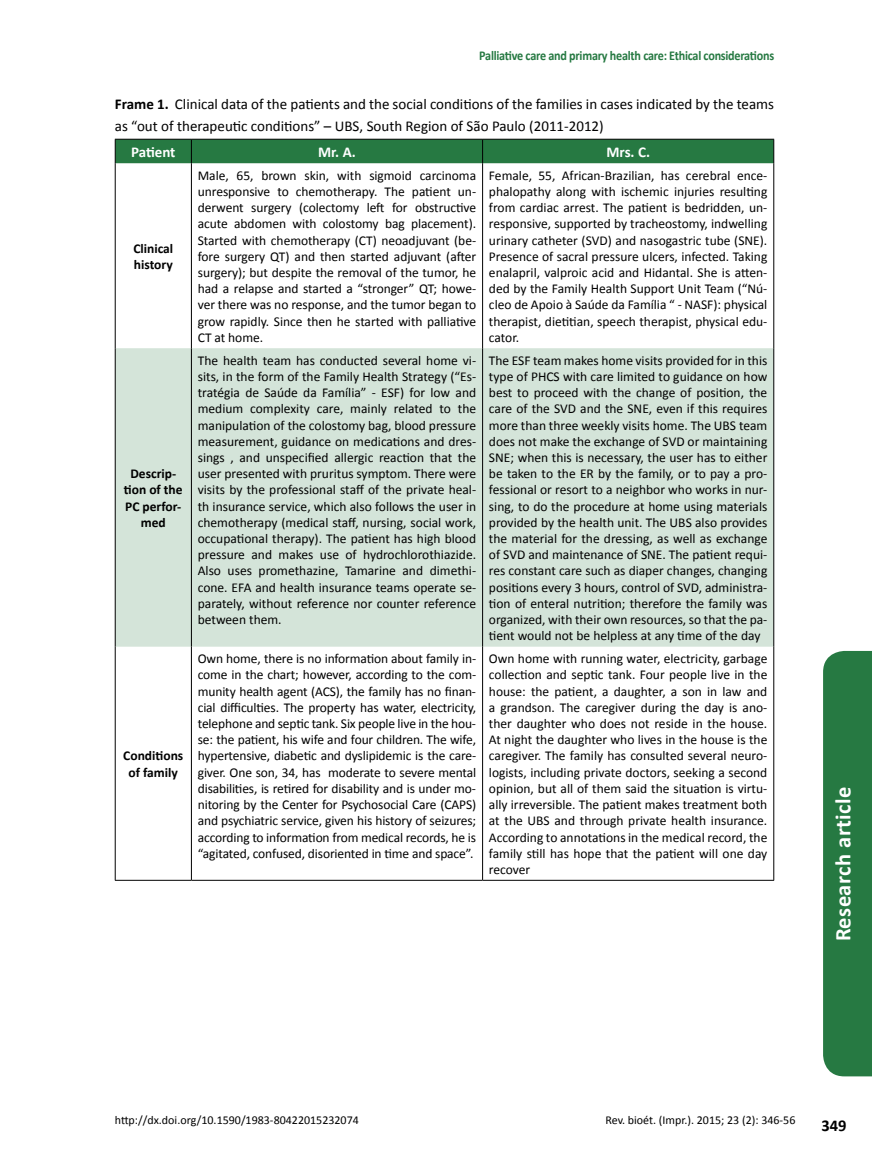
<style>
.page{position:relative;width:872px;height:1170px;background:#fff}
.page>*{position:absolute;margin:0;border:0;box-sizing:border-box;transform-origin:0 0}
.t1{font:700 22.5px "Calibri";letter-spacing:.02em;color:#fff}
.t2{font:700 16.5px "Calibri";color:#000}
.t3{font:15px/22px "Calibri";color:#000}
.t4{font:700 15px "Calibri";letter-spacing:-.01em;color:#fff}
.t5{font:13.5px/16.2px "Calibri";letter-spacing:-.005em;color:#000;text-align:justify}
.t6{font:700 13.5px/16.2px "Calibri";color:#000;text-align:center}
.t7{font:700 13.5px "Calibri";letter-spacing:-.02em;color:#267942;scale:.9 1}
.t8{font:12px "Calibri";color:#000}
.s1{font-weight:700}
</style>
<div class="page">
<div style="left:116px;top:348px;width:657px;height:298px;background:#d4e4d9"></div>
<div style="left:115px;top:139px;width:659px;height:24px;background:#267942"></div>
<hr style="left:115px;top:163px;width:1px;height:185px;background:#000">
<hr style="left:191px;top:163px;width:1px;height:185px;background:#000">
<hr style="left:482px;top:163px;width:1px;height:185px;background:#000">
<hr style="left:773px;top:163px;width:1px;height:185px;background:#000">
<hr style="left:115px;top:348px;width:1px;height:298px;background:#000">
<hr style="left:191px;top:348px;width:1px;height:298px;background:#000">
<hr style="left:482px;top:348px;width:1px;height:298px;background:#000">
<hr style="left:773px;top:348px;width:1px;height:298px;background:#000">
<hr style="left:115px;top:646px;width:1px;height:233px;background:#000">
<hr style="left:191px;top:646px;width:1px;height:233px;background:#000">
<hr style="left:482px;top:646px;width:1px;height:233px;background:#000">
<hr style="left:773px;top:646px;width:1px;height:233px;background:#000">
<hr style="left:115px;top:879px;width:76px;height:1px;background:#000">
<hr style="left:191px;top:879px;width:291px;height:1px;background:#000">
<hr style="left:482px;top:879px;width:292px;height:1px;background:#000">
<div style="left:823px;top:651px;width:49px;height:425px;background:#267942"></div>
<p class="t7" style="left:479px;top:47px;width:329px">Palliative care and primary health care: Ethical considerations</p>
<p class="t3" style="left:115px;top:93px;width:661px"><span class="s1">Frame 1.</span> Clinical data of the patients and the social conditions of the families in cases indicated by the teams as “out of therapeutic conditions” – UBS, South Region of São Paulo (2011-2012)</p>
<p class="t4" style="left:131px;top:142px;width:46px">Patient</p>
<p class="t4" style="left:318px;top:142px;width:39px">Mr. A.</p>
<p class="t4" style="left:606px;top:142px;width:45px">Mrs. C.</p>
<p class="t6" style="left:133px;top:240px;width:41px;text-align:left">Clinical history</p>
<p class="t6" style="left:124px;top:465px;width:60px">Descrip&shy;tion of the<br>PC perfor&shy;med</p>
<p class="t6" style="left:123px;top:747px;width:62px">Conditions of family</p>
<p class="t5" style="left:198px;top:167px;width:280px">Male, 65, brown skin, with sigmoid carcinoma unresponsive to chemotherapy. The patient un&shy;derwent surgery (colectomy left for obstructive acute abdomen with colostomy bag placement).<br>Started with chemotherapy (CT) neoadjuvant (be&shy;fore surgery QT) and then started adjuvant (after surgery); but despite the removal of the tumor, he had a relapse and started a “stronger” QT; howe&shy;ver there was no response, and the tumor began to grow rapidly. Since then he started with palliative CT at home.</p>
<p class="t5" style="left:489px;top:167px;width:280px">Female, 55, African-Brazilian, has cerebral ence&shy;phalopathy along with ischemic injuries resulting from cardiac arrest. The patient is bedridden, un&shy;responsive, supported by tracheostomy, indwelling urinary catheter (SVD) and nasogastric tube (SNE).<br>Presence of sacral pressure ulcers, infected. Taking enalapril, valproic acid and Hidantal. She is atten&shy;ded by the Family Health Support Unit Team (“Nú&shy;cleo de Apoio à Saúde da Família “ - NASF): physical therapist, dietitian, speech therapist, physical edu&shy;cator.</p>
<p class="t5" style="left:198px;top:352px;width:280px">The health team has conducted several home vi&shy;sits, in the form of the Family Health Strategy (“Es&shy;tratégia de Saúde da Família” - ESF) for low and medium complexity care, mainly related to the manipulation of the colostomy bag, blood pressure measurement, guidance on medications and dres&shy;sings , and unspecified allergic reaction that the user presented with pruritus symptom. There were visits by the professional staff of the private heal&shy;th insurance service, which also follows the user in chemotherapy (medical staff, nursing, social work, occupational therapy). The patient has high blood pressure and makes use of hydrochlorothiazide.<br>Also uses promethazine, Tamarine and dimethi&shy;cone. EFA and health insurance teams operate se&shy;parately, without reference nor counter reference between them.</p>
<p class="t5" style="left:489px;top:352px;width:280px">The ESF team makes home visits provided for in this type of PHCS with care limited to guidance on how best to proceed with the change of position, the care of the SVD and the SNE, even if this requires more than three weekly visits home. The UBS team does not make the exchange of SVD or maintaining SNE; when this is necessary, the user has to either be taken to the ER by the family, or to pay a pro&shy;fessional or resort to a neighbor who works in nur&shy;sing, to do the procedure at home using materials provided by the health unit. The UBS also provides the material for the dressing, as well as exchange of SVD and maintenance of SNE. The patient requi&shy;res constant care such as diaper changes, changing positions every 3 hours, control of SVD, administra&shy;tion of enteral nutrition; therefore the family was organized, with their own resources, so that the pa&shy;tient would not be helpless at any time of the day</p>
<p class="t5" style="left:198px;top:650px;width:280px">Own home, there is no information about family in&shy;come in the chart; however, according to the com&shy;munity health agent (ACS), the family has no finan&shy;cial difficulties. The property has water, electricity, telephone and septic tank. Six people live in the hou&shy;se: the patient, his wife and four children. The wife, hypertensive, diabetic and dyslipidemic is the care&shy;giver. One son, 34, has moderate to severe mental disabilities, is retired for disability and is under mo&shy;nitoring by the Center for Psychosocial Care (CAPS) and psychiatric service, given his history of seizures; according to information from medical records, he is “agitated, confused, disoriented in time and space”.</p>
<p class="t5" style="left:489px;top:650px;width:280px">Own home with running water, electricity, garbage collection and septic tank. Four people live in the house: the patient, a daughter, a son in law and a grandson. The caregiver during the day is ano&shy;ther daughter who does not reside in the house.<br>At night the daughter who lives in the house is the caregiver. The family has consulted several neuro&shy;logists, including private doctors, seeking a second opinion, but all of them said the situation is virtu&shy;ally irreversible. The patient makes treatment both at the UBS and through private health insurance.<br>According to annotations in the medical record, the family still has hope that the patient will one day recover</p>
<h1 class="t1" style="left:828px;top:941px;width:156px;rotate:-90deg">Research article</h1>
<p class="t8" style="left:115px;top:1112px;width:245px">http://dx.doi.org/10.1590/1983-80422015232074</p>
<p class="t8" style="left:605px;top:1112px;width:191px">Rev. bioét. (Impr.). 2015; 23 (2): 346-56</p>
<p class="t2" style="left:821px;top:1115px;width:27px">349</p>
</div>
